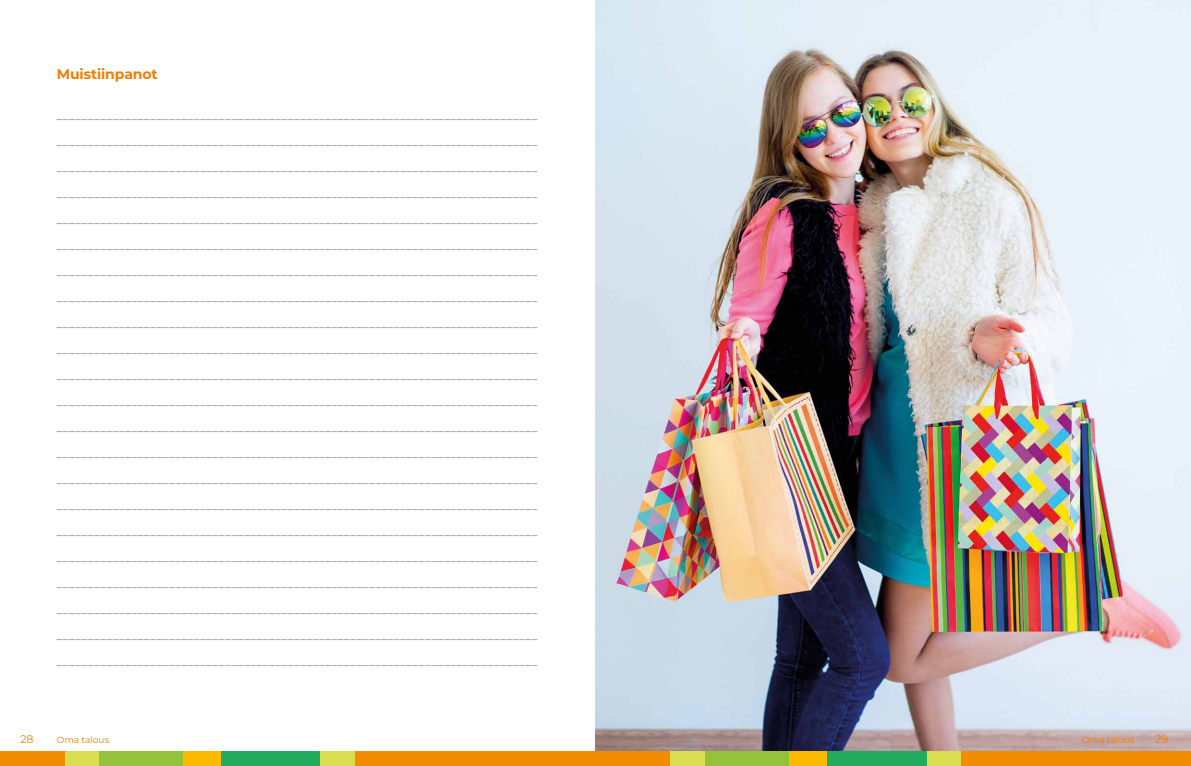
<style>
.page{position:relative;width:1191px;height:766px;background:#fff}
.page>*{position:absolute;margin:0;border:0;box-sizing:border-box;transform-origin:0 0}
.t1{font:700 14px "Montserrat";letter-spacing:-.01em;color:#ef7d00}
.t2{font:11px "Calibri";color:#878787}
.t3{font:11px "Montserrat";color:#ef7d00}
.t4{font:9px "Montserrat";color:#ef7d00}
</style>
<div class="page">
<img style="left:595px;top:0;width:596px;height:751px">
<div style="left:705px;top:751px;width:85px;height:14px;background:#95c23b"></div>
<div style="left:670px;top:751px;width:35px;height:14px;background:#d9dd4f"></div>
<div style="left:595px;top:751px;width:75px;height:14px;background:#f28c00"></div>
<div style="left:826px;top:751px;width:100px;height:14px;background:#22aa5f"></div>
<div style="left:926px;top:751px;width:35px;height:14px;background:#d9dd4f"></div>
<div style="left:961px;top:751px;width:230px;height:14px;background:#f28c00"></div>
<div style="left:789px;top:751px;width:38px;height:14px;background:#fbba00"></div>
<div style="left:99px;top:751px;width:85px;height:14px;background:#95c23b"></div>
<div style="left:64px;top:751px;width:35px;height:14px;background:#d9dd4f"></div>
<div style="left:0;top:751px;width:64px;height:14px;background:#f28c00"></div>
<div style="left:220px;top:751px;width:101px;height:14px;background:#22aa5f"></div>
<div style="left:320px;top:751px;width:35px;height:14px;background:#d9dd4f"></div>
<div style="left:355px;top:751px;width:240px;height:14px;background:#f28c00"></div>
<div style="left:183px;top:751px;width:38px;height:14px;background:#fbba00"></div>
<p class="t1" style="left:57px;top:64px;width:102px">Muistiinpanot</p>
<p class="t2" style="left:57px;top:107px;width:482px">_____________________________________________________________________________</p>
<p class="t2" style="left:57px;top:133px;width:482px">_____________________________________________________________________________</p>
<p class="t2" style="left:57px;top:159px;width:482px">_____________________________________________________________________________</p>
<p class="t2" style="left:57px;top:185px;width:482px">_____________________________________________________________________________</p>
<p class="t2" style="left:57px;top:211px;width:482px">_____________________________________________________________________________</p>
<p class="t2" style="left:57px;top:237px;width:482px">_____________________________________________________________________________</p>
<p class="t2" style="left:57px;top:263px;width:482px">_____________________________________________________________________________</p>
<p class="t2" style="left:57px;top:289px;width:482px">_____________________________________________________________________________</p>
<p class="t2" style="left:57px;top:315px;width:482px">_____________________________________________________________________________</p>
<p class="t2" style="left:57px;top:341px;width:482px">_____________________________________________________________________________</p>
<p class="t2" style="left:57px;top:367px;width:482px">_____________________________________________________________________________</p>
<p class="t2" style="left:57px;top:393px;width:482px">_____________________________________________________________________________</p>
<p class="t2" style="left:57px;top:419px;width:482px">_____________________________________________________________________________</p>
<p class="t2" style="left:57px;top:445px;width:482px">_____________________________________________________________________________</p>
<p class="t2" style="left:57px;top:471px;width:482px">_____________________________________________________________________________</p>
<p class="t2" style="left:57px;top:497px;width:482px">_____________________________________________________________________________</p>
<p class="t2" style="left:57px;top:523px;width:482px">_____________________________________________________________________________</p>
<p class="t2" style="left:57px;top:549px;width:482px">_____________________________________________________________________________</p>
<p class="t2" style="left:57px;top:575px;width:482px">_____________________________________________________________________________</p>
<p class="t2" style="left:57px;top:601px;width:482px">_____________________________________________________________________________</p>
<p class="t2" style="left:57px;top:627px;width:482px">_____________________________________________________________________________</p>
<p class="t2" style="left:57px;top:653px;width:482px">_____________________________________________________________________________</p>
<p class="t3" style="left:20px;top:731px;width:15px">28</p>
<p class="t4" style="left:57px;top:733px;width:54px">Oma talous</p>
<p class="t4" style="left:1081px;top:733px;width:54px">Oma talous</p>
<p class="t3" style="left:1155px;top:731px;width:15px">29</p>
</div>
